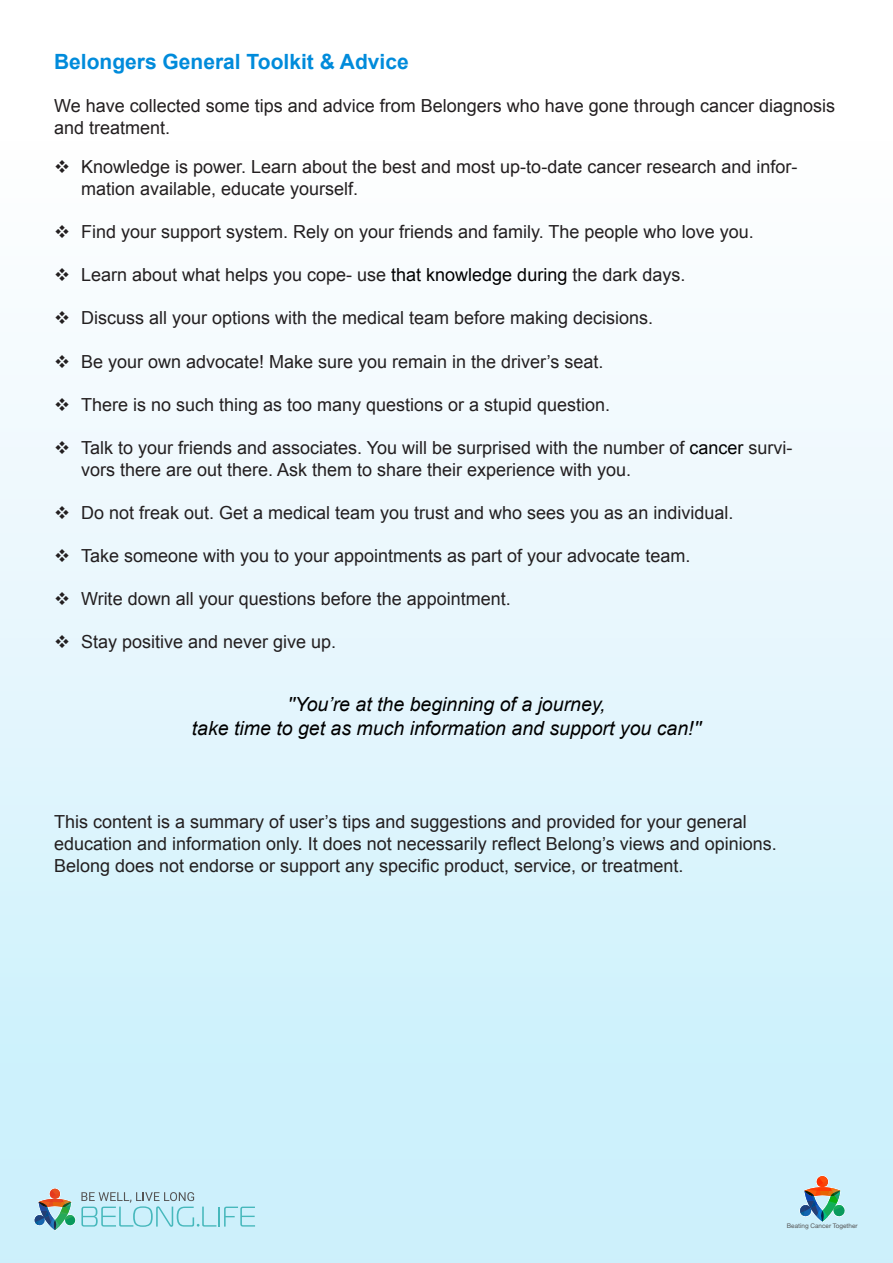
<style>
.page{position:relative;width:893px;height:1263px;background:#fff}
.page>*{position:absolute;margin:0;border:0;box-sizing:border-box;transform-origin:0 0}
.Heading_3{font:700 21px "Arial";color:#008bdb}
.t1{font:italic 19.5px/23.4px "Arial";color:#000;text-align:center}
.List_Paragraph{font:18px/21.6px "Arial";color:#231f20}
.t2{font:6.45px "Helvetica Neue";color:#555}
.s1{color:#000}
</style>
<div class="page">
<div style="left:0;top:0;width:893px;height:1263px;background:linear-gradient(to bottom,#fff,#c7effb)"></div>
<hr style="left:218px;top:1206px;width:2px;height:20px;background:#46b8bc">
<svg style="left:224px;top:1206px;width:31px;height:20px"></svg>
<svg style="left:34px;top:1188px;width:182px;height:43px;background:#b3d8df"></svg>
<svg style="left:798px;top:1175px;width:48px;height:47px;background:#9db6b1"></svg>
<svg style="left:56px;top:160px;width:13px;height:13px"></svg>
<svg style="left:56px;top:225px;width:13px;height:13px"></svg>
<svg style="left:56px;top:268px;width:13px;height:13px"></svg>
<svg style="left:56px;top:311px;width:13px;height:13px"></svg>
<svg style="left:56px;top:354px;width:13px;height:14px"></svg>
<svg style="left:56px;top:398px;width:13px;height:13px"></svg>
<svg style="left:56px;top:441px;width:13px;height:13px"></svg>
<svg style="left:56px;top:506px;width:13px;height:13px"></svg>
<svg style="left:56px;top:549px;width:13px;height:13px"></svg>
<svg style="left:56px;top:592px;width:13px;height:13px"></svg>
<svg style="left:56px;top:635px;width:13px;height:13px"></svg>
<p class="Heading_3" style="left:54px;top:48px;width:356px">Belongers General Toolkit &amp; Advice</p>
<p class="List_Paragraph" style="left:54px;top:95px;width:783px">We have collected some tips and advice from Belongers who have gone through cancer diagnosis and treatment.</p>
<p class="List_Paragraph" style="left:81px;top:156px;width:718px">Knowledge is power. Learn about the best and most up-to-date cancer research and infor-</p>
<p class="List_Paragraph" style="left:81px;top:178px;width:279px">mation available, educate yourself.</p>
<p class="List_Paragraph" style="left:81px;top:221px;width:674px">Find your support system. Rely on your friends and family. The people who love you.</p>
<p class="List_Paragraph" style="left:81px;top:264px;width:606px">Learn about what helps you cope- use <span class="s1">that knowledge during</span> the dark days.</p>
<p class="List_Paragraph" style="left:81px;top:307px;width:574px">Discuss all your options with the medical team before making decisions.</p>
<p class="List_Paragraph" style="left:81px;top:351px;width:524px">Be your own advocate! Make sure you remain in the driver s’ seat.</p>
<p class="List_Paragraph" style="left:81px;top:394px;width:531px">There is no such thing as too many questions or a stupid question.</p>
<p class="List_Paragraph" style="left:81px;top:437px;width:713px">Talk to your friends and associates. You will be surprised with the number of <span class="s1">cancer</span> survi-</p>
<p class="List_Paragraph" style="left:81px;top:459px;width:552px">vors there are out there. Ask them to share their experience with you.</p>
<p class="List_Paragraph" style="left:81px;top:502px;width:654px">Do not freak out. Get a medical team you trust and who sees you as an individual.</p>
<p class="List_Paragraph" style="left:81px;top:545px;width:611px">Take someone with you to your appointments as part of your advocate team.</p>
<p class="List_Paragraph" style="left:81px;top:588px;width:431px">Write down all your questions before the appointment.</p>
<p class="List_Paragraph" style="left:81px;top:631px;width:257px">Stay positive and never give up.</p>
<p class="t1" style="left:192px;top:693px;width:511px">''You r e’ at the beginning of a journey,<br>take time to get as much information and support you can ''!</p>
<p class="List_Paragraph" style="left:54px;top:811px;width:724px">This content is a summary of user s’ tips and suggestions and provided for your general education and information only It. does not necessarily reflect Belong s’ views and opinions.<br>Belong does not endorse or support any specific product, service, or treatment.</p>
<p class="t2" style="left:787px;top:1221px;width:72px">Beating Cancer Together</p>
</div>
